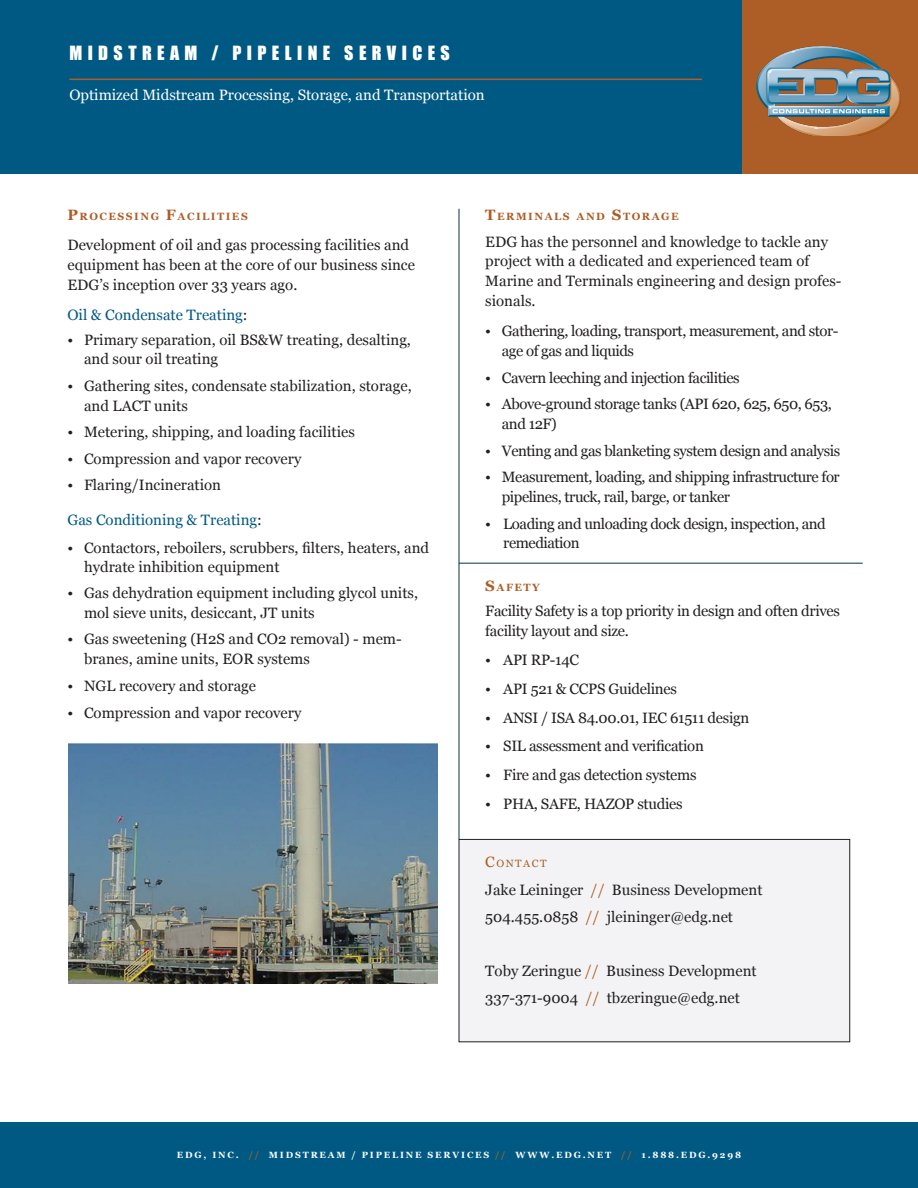
<style>
.page{position:relative;width:918px;height:1188px;background:#fff}
.page>*{position:absolute;margin:0;border:0;box-sizing:border-box;transform-origin:0 0}
.t1{font:18px "Impact";letter-spacing:.3em;color:#fff}
.t2{font:15px/19.8px "Georgia";color:#231f20}
.t3{font:15px/19.8px "Georgia";letter-spacing:-.03em;color:#231f20}
.t4{font:15px/19.8px "Georgia";letter-spacing:-.02em;color:#231f20}
.t5{font:15px "Georgia";color:#fff}
.t6{font:15px "Georgia";color:#005983}
.t7{font:700 10.5px "Georgia";letter-spacing:.145em;color:#ad5d26}
.t8{font:10.5px "Georgia";letter-spacing:.145em;color:#ad5d26}
.t9{font:700 9px "Georgia";letter-spacing:.2em;color:#fff}
.s1{font-size:15px}
.s2{color:#231f20}
.s3{color:#ad5d26}
</style>
<div class="page">
<div style="left:0;top:0;width:918px;height:174px;background:#005983"></div>
<div style="left:742px;top:0;width:176px;height:174px;background:#ad5d26"></div>
<img style="left:756px;top:46px;width:145px;height:90px">
<div style="left:459px;top:839px;width:391px;height:203px;background:#f3f3f5"></div>
<div style="left:459px;top:839px;width:391px;height:203px;border:1px solid #231f20"></div>
<hr style="left:69px;top:79px;width:633px;height:1px;background:#ad5d26">
<div style="left:0;top:1123px;width:918px;height:65px;background:#005983"></div>
<hr style="left:459px;top:209px;width:1px;height:630px;background:#06314d">
<img style="left:69px;top:744px;width:368px;height:239px">
<hr style="left:459px;top:563px;width:404px;height:1px;background:#06314d">
<p class="t1" style="left:69px;top:39px;width:382px">MIDSTREAM / PIPELINE SERVICES</p>
<p class="t5" style="left:69px;top:86px;width:417px">Optimized Midstream Processing, Storage, and Transportation</p>
<p class="t7" style="left:68px;top:210px;width:182px"><span class="s1">P</span>ROCESSING <span class="s1">F</span>ACILITIES</p>
<p class="t2" style="left:68px;top:236px;width:349px">Development of oil and gas processing facilities and equipment has been at the core of our business since<br>EDG’s inception over 33 years ago.</p>
<p class="t6" style="left:68px;top:306px;width:182px">Oil &amp; Condensate Treating<span class="s2">:</span></p>
<p class="t2" style="left:84px;top:330px;width:329px;text-indent:-16px">• Primary separation, oil BS&amp;W treating, desalting, and sour oil treating</p>
<p class="t2" style="left:84px;top:376px;width:329px;text-indent:-16px">• Gathering sites, condensate stabilization, storage, and LACT units</p>
<p class="t2" style="left:68px;top:423px;width:289px">• Metering, shipping, and loading facilities</p>
<p class="t2" style="left:68px;top:449px;width:235px">• Compression and vapor recovery</p>
<p class="t2" style="left:68px;top:476px;width:155px">• Flaring/Incineration</p>
<p class="t6" style="left:68px;top:511px;width:196px">Gas Conditioning &amp; Treating<span class="s2">:</span></p>
<p class="t2" style="left:84px;top:538px;width:347px;text-indent:-16px">• Contactors, reboilers, scrubbers, filters, heaters, and hydrate inhibition equipment</p>
<p class="t2" style="left:84px;top:583px;width:336px;text-indent:-16px">• Gas dehydration equipment including glycol units, mol sieve units, desiccant, JT units</p>
<p class="t2" style="left:84px;top:629px;width:319px;text-indent:-16px">• Gas sweetening (H2S and CO2 removal) - mem&shy;branes, amine units, EOR systems</p>
<p class="t2" style="left:68px;top:676px;width:190px">• NGL recovery and storage</p>
<p class="t2" style="left:68px;top:703px;width:235px">• Compression and vapor recovery</p>
<p class="t7" style="left:485px;top:210px;width:195px"><span class="s1">T</span>ERMINALS AND <span class="s1">S</span>TORAGE</p>
<p class="t2" style="left:485px;top:232px;width:358px">EDG has the personnel and knowledge to tackle any project with a dedicated and experienced team of Marine and Terminals engineering and design profes&shy;sionals.</p>
<p class="t3" style="left:502px;top:322px;width:338px;text-indent:-16px">• Gathering, loading, transport, measurement, and stor&shy;age of gas and liquids</p>
<p class="t3" style="left:485px;top:368px;width:256px">• Cavern leeching and injection facilities</p>
<p class="t3" style="left:502px;top:395px;width:332px;text-indent:-16px">• Above-ground storage tanks (API 620, 625, 650, 653, and 12F)</p>
<p class="t3" style="left:485px;top:441px;width:357px">• Venting and gas blanketing system design and analysis</p>
<p class="t3" style="left:502px;top:467px;width:339px;text-indent:-16px">• Measurement, loading, and shipping infrastructure for pipelines, truck, rail, barge, or tanker</p>
<p class="t3" style="left:503px;top:514px;width:324px;text-indent:-18px">• Loading and unloading dock design, inspection, and remediation</p>
<p class="t7" style="left:485px;top:580px;width:56px"><span class="s1">S</span>AFETY</p>
<p class="t4" style="left:485px;top:602px;width:356px">Facility Safety is a top priority in design and often drives facility layout and size.</p>
<p class="t2" style="left:485px;top:650px;width:95px">• API RP-14C</p>
<p class="t4" style="left:485px;top:679px;width:193px">• API 521 &amp; CCPS Guidelines</p>
<p class="t4" style="left:485px;top:708px;width:265px">• ANSI / ISA 84.00.01, IEC 61511 design</p>
<p class="t4" style="left:485px;top:737px;width:220px">• SIL assessment and verification</p>
<p class="t4" style="left:485px;top:765px;width:213px">• Fire and gas detection systems</p>
<p class="t4" style="left:485px;top:794px;width:199px">• PHA, SAFE, HAZOP studies</p>
<p class="t8" style="left:485px;top:857px;width:63px"><span class="s1">C</span>ONTACT</p>
<p class="t2" style="left:485px;top:880px;width:279px">Jake Leininger <span class="s3">//</span> Business Development</p>
<p class="t2" style="left:485px;top:907px;width:249px">504.455.0858 <span class="s3">//</span> jleininger@edg.net</p>
<p class="t2" style="left:485px;top:961px;width:273px">Toby Zeringue <span class="s3">//</span> Business Development</p>
<p class="t2" style="left:485px;top:988px;width:256px">337-371-9004 <span class="s3">//</span> tbzeringue@edg.net</p>
<p class="t9" style="left:177px;top:1149px;width:566px">EDG, INC. <span class="s3">//</span> MIDSTREAM / PIPELINE SERVICES <span class="s3">//</span> WWW.EDG.NET <span class="s3">//</span> 1.888.EDG.9298</p>
</div>
